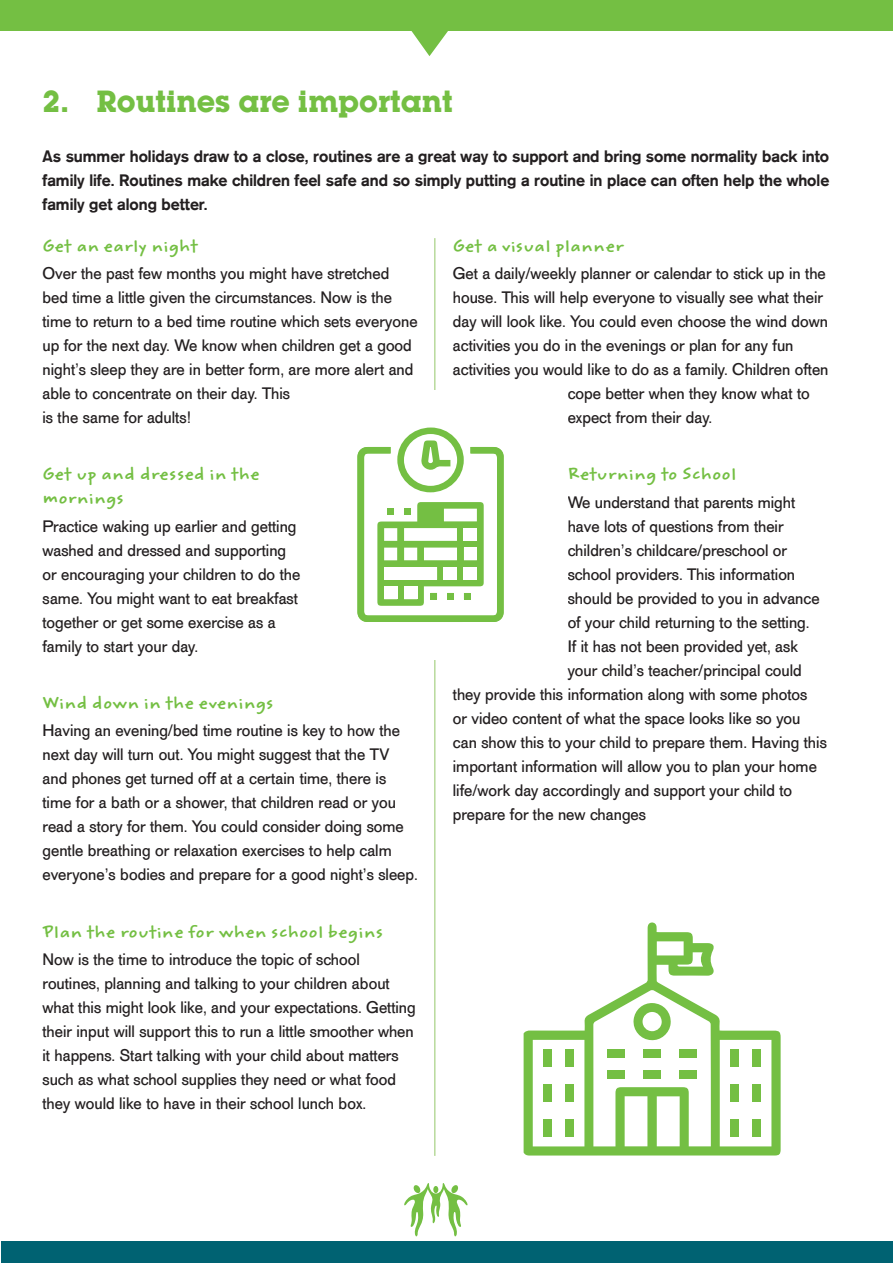
<style>
.page{position:relative;width:893px;height:1263px;background:#fff}
.page>*{position:absolute;margin:0;border:0;box-sizing:border-box;transform-origin:0 0}
.t1{font:700 30px "Lubalin Graph Std";color:#74bf43}
.t2{font:16.5px/24px "AG Old Face";color:#231f20}
.t3{font:500 16.5px/24px "AG Old Face";color:#231f20;text-align:justify}
.t4{font:700 16.5px/24px "Weber Hand ITC Std";color:#74bf43}
</style>
<div class="page">
<hr style="left:434px;top:238px;width:2px;height:269px;background:#b8da9b">
<hr style="left:434px;top:659px;width:2px;height:497px;background:#b8da9b">
<svg style="left:524px;top:922px;width:257px;height:233px"></svg>
<svg style="left:632px;top:1003px;width:40px;height:38px"></svg>
<div style="left:643px;top:1049px;width:18px;height:9px;background:#74bf43"></div>
<div style="left:643px;top:1070px;width:18px;height:9px;background:#74bf43"></div>
<div style="left:607px;top:1049px;width:17px;height:9px;background:#74bf43"></div>
<div style="left:680px;top:1049px;width:17px;height:9px;background:#74bf43"></div>
<div style="left:607px;top:1070px;width:17px;height:9px;background:#74bf43"></div>
<div style="left:680px;top:1070px;width:17px;height:9px;background:#74bf43"></div>
<div style="left:543px;top:1049px;width:9px;height:18px;background:#74bf43"></div>
<div style="left:565px;top:1049px;width:9px;height:18px;background:#74bf43"></div>
<div style="left:543px;top:1084px;width:9px;height:18px;background:#74bf43"></div>
<div style="left:565px;top:1084px;width:9px;height:18px;background:#74bf43"></div>
<div style="left:543px;top:1119px;width:9px;height:18px;background:#74bf43"></div>
<div style="left:565px;top:1119px;width:9px;height:18px;background:#74bf43"></div>
<div style="left:730px;top:1049px;width:9px;height:18px;background:#74bf43"></div>
<div style="left:752px;top:1049px;width:9px;height:18px;background:#74bf43"></div>
<div style="left:730px;top:1084px;width:9px;height:18px;background:#74bf43"></div>
<div style="left:752px;top:1084px;width:9px;height:18px;background:#74bf43"></div>
<div style="left:731px;top:1119px;width:8px;height:18px;background:#74bf43"></div>
<div style="left:752px;top:1119px;width:9px;height:18px;background:#74bf43"></div>
<svg style="left:357px;top:427px;width:147px;height:195px"></svg>
<div style="left:2px;top:1242px;width:891px;height:21px;background:#006272"></div>
<svg style="left:404px;top:1183px;width:64px;height:53px"></svg>
<div style="left:0;top:0;width:893px;height:31px;background:#74bf43"></div>
<svg style="left:411px;top:31px;width:37px;height:25px"></svg>
<p class="t1" style="left:43px;top:82px;width:412px">2. Routines are important</p>
<p class="t3" style="left:43px;top:145px;width:788px">As summer holidays draw to a close, routines are a great way to support and bring some normality back into family life. Routines make children feel safe and so simply putting a routine in place can often help the whole family get along better.</p>
<p class="t4" style="left:43px;top:234px;width:157px">Get an early night</p>
<p class="t2" style="left:43px;top:261px;width:377px">Over the past few months you might have stretched bed time a little given the circumstances. Now is the time to return to a bed time routine which sets everyone up for the next day. We know when children get a good night’s sleep they are in better form, are more alert and able to concentrate on their day. This<br>is the same for adults!</p>
<p class="t4" style="left:43px;top:463px;width:219px">Get up and dressed in the mornings</p>
<p class="t2" style="left:43px;top:514px;width:259px">Practice waking up earlier and getting washed and dressed and supporting or encouraging your children to do the same. You might want to eat breakfast together or get some exercise as a family to start your day.</p>
<p class="t4" style="left:43px;top:691px;width:233px">Wind down in the evenings</p>
<p class="t2" style="left:43px;top:719px;width:377px">Having an evening/bed time routine is key to how the next day will turn out. You might suggest that the TV and phones get turned off at a certain time, there is time for a bath or a shower, that children read or you read a story for them. You could consider doing some gentle breathing or relaxation exercises to help calm everyone’s bodies and prepare for a good night’s sleep.</p>
<p class="t4" style="left:43px;top:920px;width:342px">Plan the routine for when school begins</p>
<p class="t2" style="left:43px;top:948px;width:375px">Now is the time to introduce the topic of school routines, planning and talking to your children about what this might look like, and your expectations. Getting their input will support this to run a little smoother when it happens. Start talking with your child about matters such as what school supplies they need or what food they would like to have in their school lunch box.</p>
<p class="t4" style="left:453px;top:234px;width:173px">Get a visual planner</p>
<p class="t2" style="left:453px;top:261px;width:374px">Get a daily/weekly planner or calendar to stick up in the</p>
<p class="t2" style="left:453px;top:285px;width:372px">house. This will help everyone to visually see what their</p>
<p class="t2" style="left:453px;top:309px;width:377px">day will look like. You could even choose the wind down</p>
<p class="t2" style="left:453px;top:333px;width:342px">activities you do in the evenings or plan for any fun</p>
<p class="t2" style="left:453px;top:357px;width:377px">activities you would like to do as a family. Children often</p>
<p class="t2" style="left:568px;top:381px;width:244px">cope better when they know what to</p>
<p class="t2" style="left:568px;top:405px;width:146px">expect from their day.</p>
<p class="t4" style="left:568px;top:463px;width:170px">Returning to School</p>
<p class="t2" style="left:568px;top:490px;width:229px">We understand that parents might</p>
<p class="t2" style="left:568px;top:514px;width:217px">have lots of questions from their</p>
<p class="t2" style="left:568px;top:538px;width:221px">children’s childcare/preschool or</p>
<p class="t2" style="left:568px;top:562px;width:229px">school providers. This information</p>
<p class="t2" style="left:568px;top:586px;width:253px">should be provided to you in advance</p>
<p class="t2" style="left:568px;top:610px;width:243px">of your child returning to the setting.</p>
<p class="t2" style="left:568px;top:634px;width:232px">If it has not been provided yet, ask</p>
<p class="t2" style="left:568px;top:658px;width:236px">your child’s teacher/principal could</p>
<p class="t2" style="left:453px;top:682px;width:356px">they provide this information along with some photos</p>
<p class="t2" style="left:453px;top:706px;width:349px">or video content of what the space looks like so you</p>
<p class="t2" style="left:453px;top:730px;width:375px">can show this to your child to prepare them. Having this</p>
<p class="t2" style="left:453px;top:754px;width:366px">important information will allow you to plan your home</p>
<p class="t2" style="left:453px;top:778px;width:341px">life/work day accordingly and support your child to</p>
<p class="t2" style="left:453px;top:802px;width:195px">prepare for the new changes</p>
</div>
